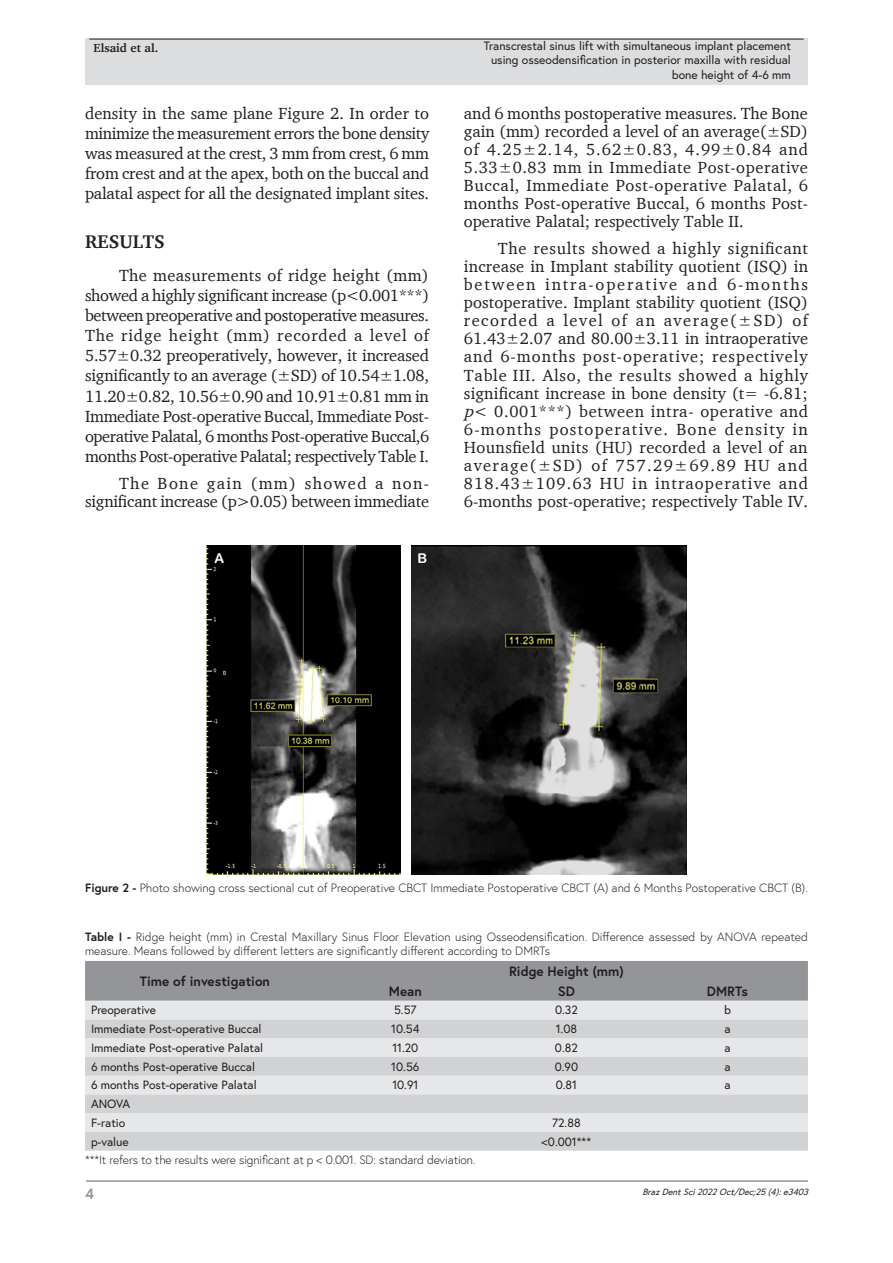
<style>
.page{position:relative;width:893px;height:1263px;background:#fff}
.page>*{position:absolute;margin:0;border:0;box-sizing:border-box;transform-origin:0 0}
.Heading1{font:700 18.75px "Charter";color:#231f20}
.Paragraph{font:16.5px/18.1px "Charter";letter-spacing:-.01em;color:#231f20;text-align:justify}
.t1{font:700 15px "Europa";color:#939598}
.TableHead{font:700 13.5px "Europa";color:#231f20}
.t2{font:13.5px "Arial Rounded MT Bold";color:#fff}
.TableBody{font:12px/14.4px "Europa";color:#231f20;text-align:right}
.TableTitle{font:300 12px/14.4px "Europa";color:#231f20}
.TableBody-2{font:12px "Europa";letter-spacing:-.215em;color:#231f20}
.FigureCaption{font:300 12px "Europa";color:#231f20}
.TableFootnote{font:300 12px "Europa";letter-spacing:-.01em;color:#231f20}
.t3{font:700 12px "Charter";color:#231f20}
.t4{font:italic 9px "Europa";color:#231f20}
.s1{font-style:italic}
.s2{font-weight:700}
</style>
<div class="page">
<hr style="left:86px;top:1180px;width:722px;height:2px;background:#939598">
<div style="left:85px;top:39px;width:723px;height:46px;background:#dcdddf"></div>
<hr style="left:89px;top:39px;width:715px;height:1px;background:#231f20">
<div style="left:85px;top:961px;width:723px;height:40px;background:#939598"></div>
<div style="left:85px;top:1001px;width:723px;height:18px;background:#e6e7e9"></div>
<svg style="left:85px;top:1019px;width:723px;height:132px;fill:#d1d2d4"></svg>
<img style="left:412px;top:546px;width:274px;height:328px">
<img style="left:207px;top:546px;width:193px;height:328px">
<p class="t3" style="left:94px;top:41px;width:66px">Elsaid et al.</p>
<p class="TableBody" style="left:484px;top:38px;width:309px">Transcrestal sinus lift with simultaneous implant placement using osseodensification in posterior maxilla with residual bone height of 4-6 mm</p>
<p class="Paragraph" style="left:85px;top:103px;width:346px;line-height:20.1px">density in the same plane Figure 2. In order to minimize the measurement errors the bone density was measured at the crest, 3 mm from crest, 6 mm from crest and at the apex, both on the buccal and palatal aspect for all the designated implant sites.</p>
<p class="Heading1" style="left:85px;top:230px;width:81px">RESULTS</p>
<p class="Paragraph" style="left:85px;top:265px;width:346px;line-height:20.1px;text-indent:34px">The measurements of ridge height (mm) showed a highly significant increase (p&lt;0.001***) between preoperative and postoperative measures.<br>The ridge height (mm) recorded a level of 5.57±0.32 preoperatively, however, it increased significantly to an average (±SD) of 10.54±1.08, 11.20±0.82, 10.56±0.90 and 10.91±0.81 mm in Immediate Post-operative Buccal, Immediate Post&shy;operative Palatal, 6 months Post-operative Buccal,6 months Post-operative Palatal; respectively Table I.</p>
<p class="Paragraph" style="left:85px;top:474px;width:346px;text-align:right">The Bone gain (mm) showed a non&shy;significant increase (p&gt;0.05) between immediate</p>
<p class="TableBody-2" style="left:463px;top:53px;width:328px">Transcrestalsinusliftwithsimultane usimplantplacementusingosseodensificationinp steriorm xilawithresidualboneheightof4-6mm</p>
<p class="Paragraph" style="left:464px;top:104px;width:346px">and 6 months postoperative measures. The Bone gain (mm) recorded a level of an average(±SD) of 4.25±2.14, 5.62±0.83, 4.99±0.84 and 5.33±0.83 mm in Immediate Post-operative Buccal, Immediate Post-operative Palatal, 6 months Post-operative Buccal, 6 months Post&shy;operative Palatal; respectively Table II.</p>
<p class="Paragraph" style="left:464px;top:239px;width:346px;text-indent:34px">The results showed a highly significant increase in Implant stability quotient (ISQ) in between intra-operative and 6-months postoperative. Implant stability quotient (ISQ) recorded a level of an average(±SD) of 61.43±2.07 and 80.00±3.11 in intraoperative and 6-months post-operative; respectively Table III. Also, the results showed a highly significant increase in bone density (t= -6.81; <span class="s1">p</span>&lt; 0.001***) between intra- operative and 6-months postoperative. Bone density in Hounsfield units (HU) recorded a level of an average(±SD) of 757.29±69.89 HU and 818.43±109.63 HU in intraoperative and 6-months post-operative; respectively Table IV.</p>
<p class="t2" style="left:215px;top:550px;width:11px">A</p>
<p class="t2" style="left:418px;top:550px;width:11px">B</p>
<p class="FigureCaption" style="left:85px;top:880px;width:724px"><span class="s2">Figure 2 -</span> Photo showing cross sectional cut of Preoperative CBCT Immediate Postoperative CBCT (A) and 6 Months Postoperative CBCT (B).</p>
<p class="TableTitle" style="left:85px;top:929px;width:724px"><span class="s2">Table I -</span> Ridge height (mm) in Crestal Maxillary Sinus Floor Elevation using Osseodensification. Difference assessed by ANOVA repeated measure. Means followed by different letters are significantly different according to DMRTs</p>
<p class="TableHead" style="left:140px;top:972px;width:132px">Time of investigation</p>
<p class="TableHead" style="left:509px;top:962px;width:116px">Ridge Height (mm)</p>
<p class="TableHead" style="left:389px;top:982px;width:34px">Mean</p>
<p class="TableHead" style="left:558px;top:982px;width:19px">SD</p>
<p class="TableHead" style="left:707px;top:982px;width:43px">DMRTs</p>
<p class="TableBody" style="left:91px;top:1003px;width:67px">Preoperative</p>
<p class="TableBody" style="left:394px;top:1003px;width:24px">5.57</p>
<p class="TableBody" style="left:555px;top:1003px;width:24px">0.32</p>
<p class="TableBody" style="left:724px;top:1003px;width:8px">b</p>
<p class="TableBody" style="left:91px;top:1021px;width:172px">Immediate Post-operative Buccal</p>
<p class="TableBody" style="left:391px;top:1021px;width:30px">10.54</p>
<p class="TableBody" style="left:556px;top:1021px;width:23px">1.08</p>
<p class="TableBody" style="left:724px;top:1021px;width:8px">a</p>
<p class="TableBody" style="left:91px;top:1040px;width:174px">Immediate Post-operative Palatal</p>
<p class="TableBody" style="left:392px;top:1040px;width:27px">11.20</p>
<p class="TableBody" style="left:555px;top:1040px;width:24px">0.82</p>
<p class="TableBody" style="left:724px;top:1040px;width:8px">a</p>
<p class="TableBody" style="left:91px;top:1059px;width:166px">6 months Post-operative Buccal</p>
<p class="TableBody" style="left:391px;top:1059px;width:30px">10.56</p>
<p class="TableBody" style="left:555px;top:1059px;width:25px">0.90</p>
<p class="TableBody" style="left:724px;top:1059px;width:8px">a</p>
<p class="TableBody" style="left:91px;top:1078px;width:167px">6 months Post-operative Palatal</p>
<p class="TableBody" style="left:392px;top:1078px;width:28px">10.91</p>
<p class="TableBody" style="left:556px;top:1078px;width:23px">0.81</p>
<p class="TableBody" style="left:724px;top:1078px;width:8px">a</p>
<p class="TableBody" style="left:91px;top:1096px;width:41px">ANOVA</p>
<p class="TableBody" style="left:91px;top:1115px;width:36px">F-ratio</p>
<p class="TableBody" style="left:552px;top:1115px;width:30px">72.88</p>
<p class="TableBody" style="left:91px;top:1134px;width:39px">p-value</p>
<p class="TableBody" style="left:542px;top:1134px;width:51px">&lt;0.001***</p>
<p class="TableFootnote" style="left:85px;top:1153px;width:392px">***It refers to the results were significant at p &lt; 0.001. SD: standard deviation.</p>
<p class="t1" style="left:85px;top:1184px;width:10px">4</p>
<p class="t4" style="left:642px;top:1185px;width:170px">BrazDentSci2022Oct/Dec;25(4):e3403</p>
</div>
